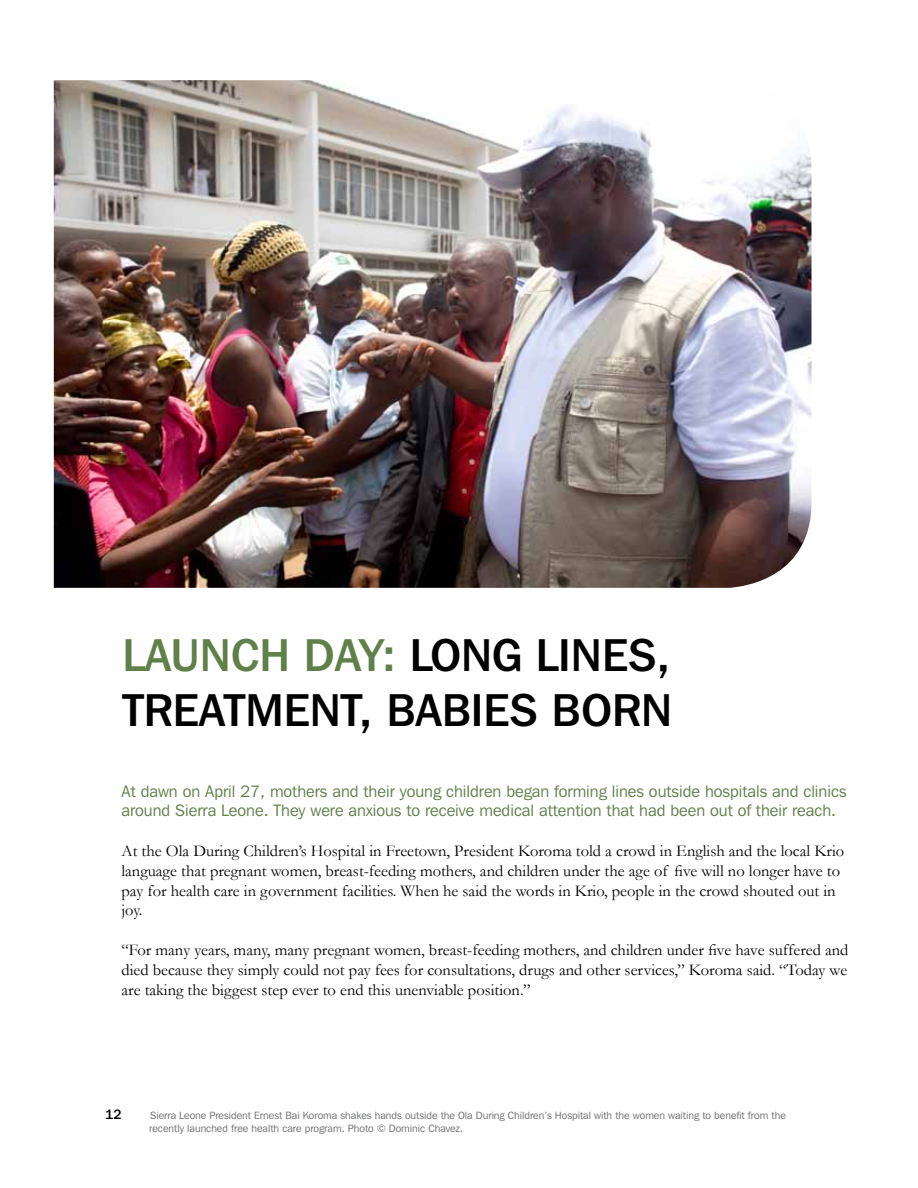
<style>
.page{position:relative;width:918px;height:1188px;background:#fff}
.page>*{position:absolute;margin:0;border:0;box-sizing:border-box;transform-origin:0 0}
.t1{font:500 45.9px/55.1px "Franklin Gothic IT Cby BT";color:#000}
.t2{font:16.5px/19.8px "Garamond";color:#000}
.t3{font:16.5px/19.8px "Franklin Gothic IT Cby BT";color:#5f8049}
.t4{font:500 13.5px "Franklin Gothic IT Cby BT";color:#000}
.t5{font:10.5px/12.6px "Franklin Gothic IT Cby BT";color:#6d6e71}
.s1{color:#5f8049}
</style>
<div class="page">
<img style="left:54px;top:80px;width:758px;height:508px">
<h1 class="t1" style="left:122px;top:627px;width:551px"><span class="s1">LAUNCH DAY:</span> LONG LI NES,<br>TREATMENT, BABIES BORN</h1>
<p class="t3" style="left:122px;top:781px;width:726px">At dawn on April 27, mothers and their young children began forming lines outside hospitals and clinics around Sierra Leone. They were anxious to receive medical attention that had been out of their reach.</p>
<p class="t2" style="left:122px;top:841px;width:724px">At the Ola During Children’s Hospital in Freetown, President Koroma told a crowd in English and the local Krio language that pregnant women, breast-feeding mothers, and children under the age of five will no longer have to pay for health care in government facilities. When he said the words in Krio, people in the crowd shouted out in joy.</p>
<p class="t2" style="left:122px;top:940px;width:728px;text-align:justify">“For many years, many, many pregnant women, breast-feeding mothers, and children under five have suffered and died because they simply could not pay fees for consultations, drugs and other services,” Koroma said. “Today we are taking the biggest step ever to end this unenviable position.”</p>
<p class="t4" style="left:105px;top:1106px;width:18px">12</p>
<p class="t5" style="left:149px;top:1109px;width:638px">Sierra Leone President Ernest Bai Koroma shakes hands outside the Ola During Children’s Hospital with the women waiting to benefit from the recently launched free health care program. Photo © Dominic Chavez.</p>
</div>
